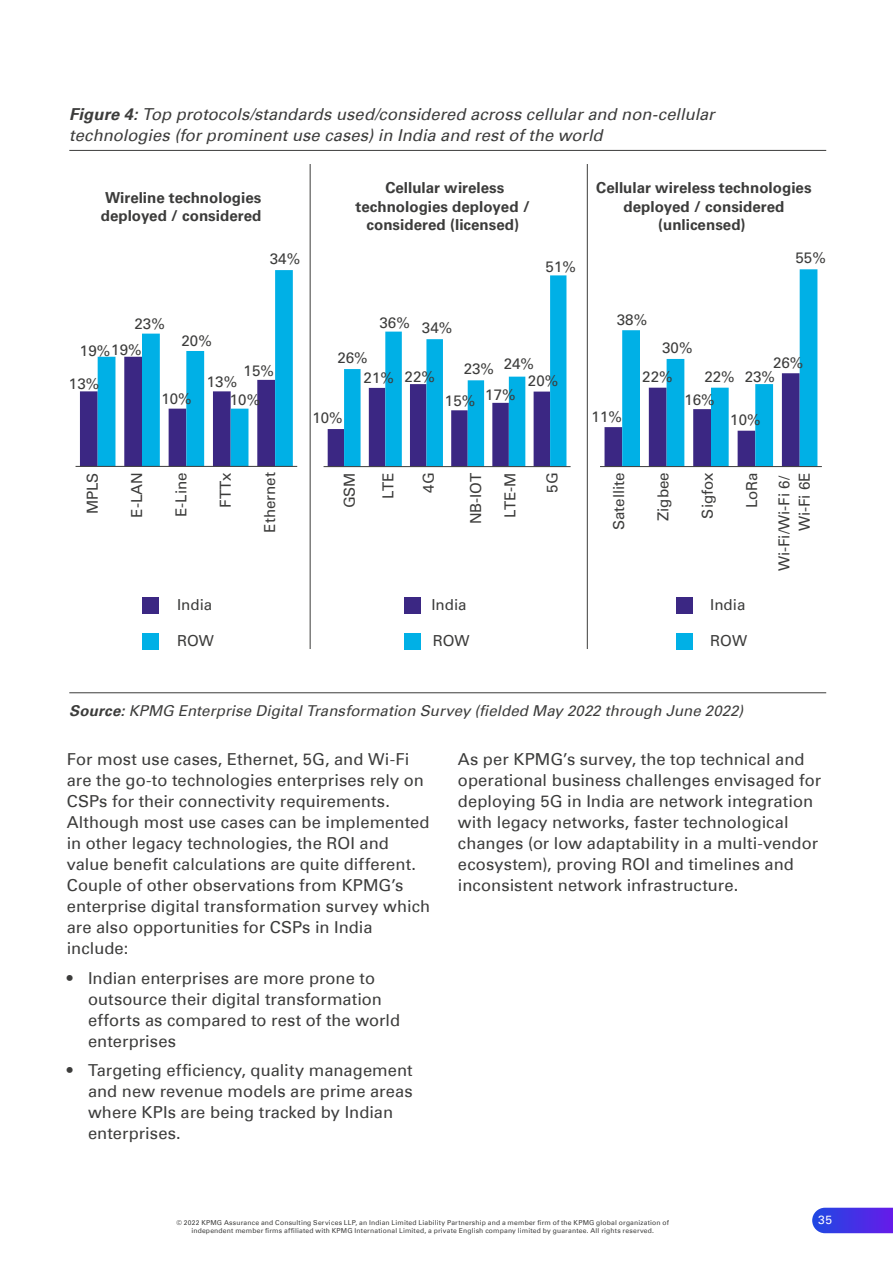
<style>
.page{position:relative;width:893px;height:1263px;background:#fff}
.page>*{position:absolute;margin:0;border:0;box-sizing:border-box;transform-origin:0 0}
.t1{font:16.5px/21px "Universfor KPMG";letter-spacing:.005em;color:#3c3c3b}
.t2{font:italic 16.5px/21px "Universfor KPMG";color:#3c3c3b}
.t3{font:15.15px/32.4px "Universfor KPMG";color:#3c3c3b;text-align:right}
.t4{font:700 15.15px/18.1px "Universfor KPMG";color:#3c3c3b;text-align:center}
.t5{font:italic 15px "Universfor KPMG";letter-spacing:.005em;color:#3c3c3b}
.t6{font:12px "Universfor KPMG";color:#fff}
.t7{font:6.75px/8.1px "Universfor KPMG";letter-spacing:.03em;color:#3c3c3b;text-align:center}
.s1{font-weight:700}
</style>
<div class="page">
<svg style="left:812px;top:1208px;width:81px;height:25px;background:#4938e6"></svg>
<hr style="left:69px;top:150px;width:757px;height:1px;background:#3c3c3b">
<svg style="left:80px;top:270px;width:213px;height:196px"></svg>
<hr style="left:76px;top:466px;width:221px;height:1px;background:#3c3c3b">
<svg style="left:328px;top:275px;width:238px;height:191px"></svg>
<hr style="left:324px;top:466px;width:247px;height:1px;background:#3c3c3b">
<div style="left:143px;top:597px;width:16px;height:17px;background:#3b2783"></div>
<div style="left:143px;top:633px;width:16px;height:16px;background:#00b0e6"></div>
<div style="left:404px;top:597px;width:16px;height:17px;background:#3b2783"></div>
<div style="left:404px;top:633px;width:16px;height:16px;background:#00b0e6"></div>
<svg style="left:604px;top:269px;width:213px;height:197px"></svg>
<hr style="left:600px;top:466px;width:222px;height:1px;background:#3c3c3b">
<div style="left:676px;top:597px;width:17px;height:17px;background:#3b2783"></div>
<div style="left:676px;top:633px;width:17px;height:16px;background:#00b0e6"></div>
<hr style="left:310px;top:164px;width:1px;height:485px;background:#3c3c3b">
<hr style="left:587px;top:164px;width:1px;height:485px;background:#3c3c3b">
<hr style="left:69px;top:692px;width:757px;height:1px;background:#3c3c3b">
<p class="t2" style="left:69px;top:104px;width:647px"><span class="s1">Figure 4:</span> Top protocols/standards used/considered across cellular and non-cellular technologies (for prominent use cases) in India and rest of the world</p>
<p class="t4" style="left:101px;top:188px;width:162px;text-align:left">Wireline technologies deployed / considered</p>
<p class="t4" style="left:356px;top:179px;width:176px">Cellular wireless technologies deployed / considered (licensed)</p>
<p class="t4" style="left:596px;top:179px;width:217px">Cellular wireless technologies deployed / considered (unlicensed)</p>
<p class="t3" style="left:270px;top:242px;width:32px">34%</p>
<p class="t3" style="left:546px;top:250px;width:32px">51%</p>
<p class="t3" style="left:795px;top:242px;width:32px">55%</p>
<p class="t3" style="left:134px;top:307px;width:32px">23%</p>
<p class="t3" style="left:80px;top:334px;width:63px">19%19%</p>
<p class="t3" style="left:69px;top:367px;width:32px">13%</p>
<p class="t3" style="left:182px;top:325px;width:32px">20%</p>
<p class="t3" style="left:207px;top:366px;width:32px">13%</p>
<p class="t3" style="left:244px;top:354px;width:32px">15%</p>
<p class="t3" style="left:161px;top:383px;width:32px">10%</p>
<p class="t3" style="left:230px;top:383px;width:32px">10%</p>
<p class="t3" style="left:379px;top:309px;width:74px">36% 34%</p>
<p class="t3" style="left:617px;top:303px;width:32px">38%</p>
<p class="t3" style="left:337px;top:341px;width:32px">26%</p>
<p class="t3" style="left:364px;top:361px;width:73px">21% 22%</p>
<p class="t3" style="left:464px;top:350px;width:72px">23% 24%</p>
<p class="t3" style="left:528px;top:364px;width:32px">20%</p>
<p class="t3" style="left:662px;top:332px;width:32px">30%</p>
<p class="t3" style="left:642px;top:360px;width:32px">22%</p>
<p class="t3" style="left:773px;top:346px;width:32px">26%</p>
<p class="t3" style="left:704px;top:360px;width:72px">22% 23%</p>
<p class="t3" style="left:445px;top:381px;width:72px">15% 17%</p>
<p class="t3" style="left:684px;top:383px;width:32px">16%</p>
<p class="t3" style="left:312px;top:402px;width:32px">10%</p>
<p class="t3" style="left:592px;top:400px;width:32px">11%</p>
<p class="t3" style="left:730px;top:404px;width:32px">10%</p>
<p class="t3" style="left:76px;top:514px;width:43px;rotate:-90deg">MPLS</p>
<p class="t3" style="left:120px;top:518px;width:47px;rotate:-90deg">E-LAN</p>
<p class="t3" style="left:165px;top:517px;width:46px;rotate:-90deg">E-Line</p>
<p class="t3" style="left:209px;top:508px;width:37px;rotate:-90deg">FTTx</p>
<p class="t3" style="left:254px;top:533px;width:62px;rotate:-90deg">Ethernet</p>
<p class="t3" style="left:177px;top:589px;width:37px">India</p>
<p class="t3" style="left:177px;top:624px;width:38px">ROW</p>
<p class="t3" style="left:333px;top:508px;width:37px;rotate:-90deg">GSM</p>
<p class="t3" style="left:372px;top:499px;width:28px;rotate:-90deg">LTE</p>
<p class="t3" style="left:412px;top:492px;width:22px;rotate:-90deg">4G</p>
<p class="t3" style="left:459px;top:524px;width:53px;rotate:-90deg">NB-IOT</p>
<p class="t3" style="left:494px;top:518px;width:48px;rotate:-90deg">LTE-M</p>
<p class="t3" style="left:536px;top:492px;width:22px;rotate:-90deg">5G</p>
<p class="t3" style="left:431px;top:589px;width:37px">India</p>
<p class="t3" style="left:433px;top:624px;width:38px">ROW</p>
<p class="t3" style="left:602px;top:530px;width:59px;rotate:-90deg">Satellite</p>
<p class="t3" style="left:647px;top:521px;width:50px;rotate:-90deg">Zigbee</p>
<p class="t3" style="left:691px;top:518px;width:47px;rotate:-90deg">Sigfox</p>
<p class="t3" style="left:735px;top:571px;width:100px;rotate:-90deg">LoRa<br>Wi-Fi/Wi-Fi 6/</p>
<p class="t3" style="left:788px;top:531px;width:60px;rotate:-90deg">Wi-Fi 6E</p>
<p class="t3" style="left:710px;top:589px;width:37px">India</p>
<p class="t3" style="left:710px;top:624px;width:38px">ROW</p>
<p class="t5" style="left:69px;top:702px;width:675px"><span class="s1">Source:</span> KPMG Enterprise Digital Transformation Survey (fielded May 2022 through June 2022)</p>
<p class="t1" style="left:67px;top:749px;width:365px">For most use cases, Ethernet, 5G, and Wi-Fi are the go-to technologies enterprises rely on CSPs for their connectivity requirements.<br>Although most use cases can be implemented in other legacy technologies, the ROI and value benefit calculations are quite different.<br>Couple of other observations from KPMG’s enterprise digital transformation survey which are also opportunities for CSPs in India include:</p>
<p class="t1" style="left:88px;top:967px;width:314px;text-indent:-21px">• Indian enterprises are more prone to outsource their digital transformation efforts as compared to rest of the world enterprises</p>
<p class="t1" style="left:88px;top:1060px;width:326px;text-indent:-21px">• Targeting efficiency, quality management and new revenue models are prime areas where KPIs are being tracked by Indian enterprises.</p>
<p class="t1" style="left:458px;top:749px;width:365px">As per KPMG’s survey, the top technical and operational business challenges envisaged for deploying 5G in India are network integration with legacy networks, faster technological changes (or low adaptability in a multi-vendor ecosystem), proving ROI and timelines and inconsistent network infrastructure.</p>
<p class="t7" style="left:177px;top:1219px;width:494px">© 2022 KPMG Assurance and Consulting Services LLP, an Indian Limited Liability Partnership and a member firm of the KPMG global organization of independent member firms affiliated with KPMG International Limited, a private English company limited by guarantee. All rights reserved.</p>
<p class="t6" style="left:818px;top:1212px;width:15px">35</p>
</div>
